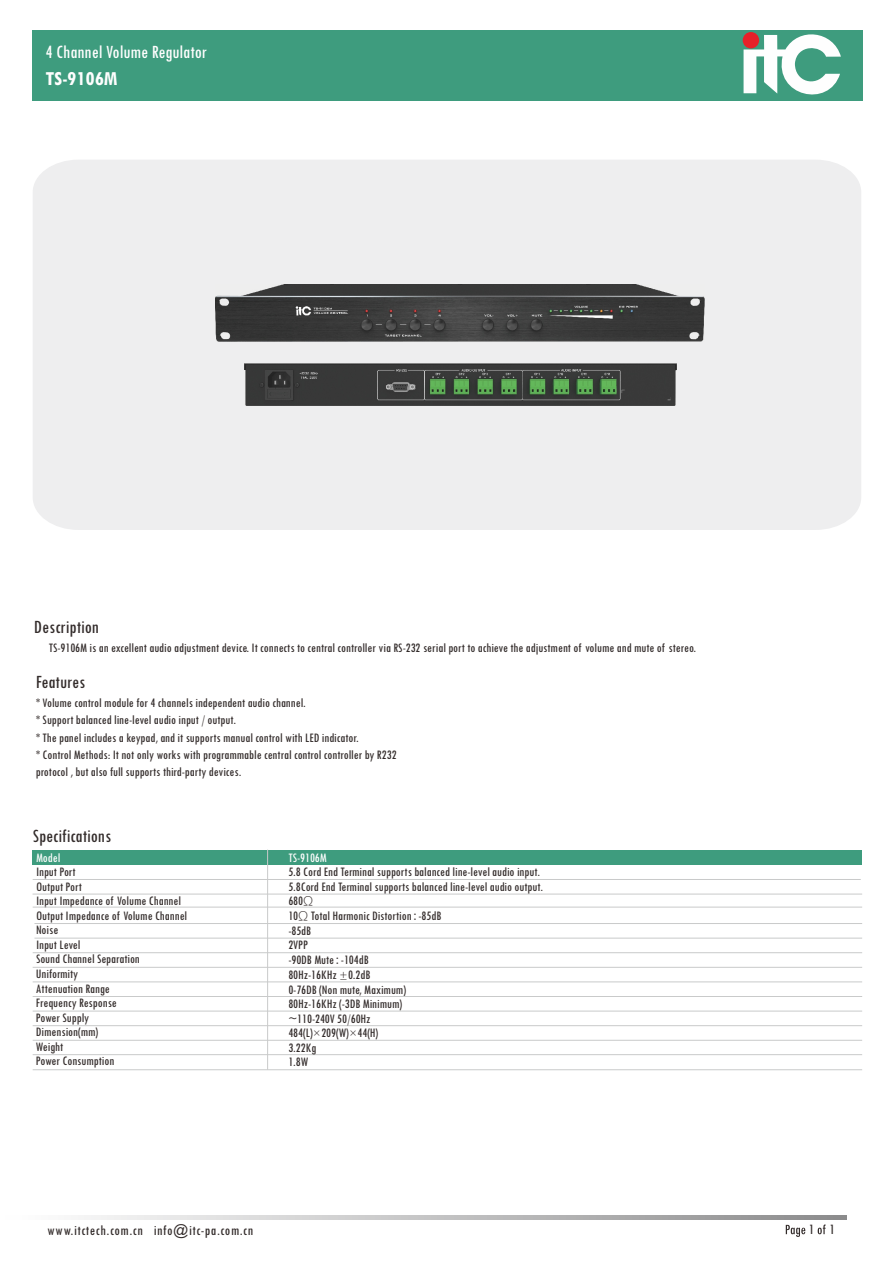
<style>
.page{position:relative;width:893px;height:1263px;background:#fff}
.page>*{position:absolute;margin:0;border:0;box-sizing:border-box;transform-origin:0 0}
.t1{font:700 condensed 21px "Tw Cen";color:#fefefe}
.t2{font:500 condensed 19.5px "Tw Cen";color:#332c2b}
.t3{font:500 condensed 19.5px "Tw Cen";color:#fefefe}
.t4{font:500 condensed 15px "Tw Cen";letter-spacing:.035em;color:#332c2b}
.t5{font:500 condensed 13.5px/14.5px "Tw Cen";color:#332c2b}
.t6{font:500 condensed 13.5px "Tw Cen";color:#fefefe}
.s1{font-family:"Deng Xian";font-weight:300;font-stretch:normal}
.s2{font-family:"Sim Sun";font-weight:400;font-stretch:normal}
</style>
<div class="page">
<div style="left:33px;top:30px;width:830px;height:71px;background:#3e9c7e"></div>
<svg style="left:743px;top:32px;width:98px;height:63px"></svg>
<svg style="left:786px;top:1225px;width:19px;height:12px"></svg>
<svg style="left:818px;top:1224px;width:8px;height:10px"></svg>
<svg style="left:84px;top:1216px;width:762px;height:3px;background:#bfbfc0"></svg>
<div style="left:33px;top:160px;width:828px;height:370px;background:#eeeeef"></div>
<hr style="left:33px;top:879px;width:828px;height:1px;background:#c9caca">
<hr style="left:33px;top:894px;width:829px;height:1px;background:#c9caca">
<hr style="left:34px;top:923px;width:828px;height:1px;background:#c9caca">
<hr style="left:34px;top:938px;width:828px;height:1px;background:#c9caca">
<hr style="left:33px;top:967px;width:829px;height:1px;background:#c9caca">
<hr style="left:33px;top:981px;width:829px;height:1px;background:#c9caca">
<hr style="left:33px;top:1011px;width:829px;height:1px;background:#c9caca">
<hr style="left:33px;top:1025px;width:829px;height:1px;background:#c9caca">
<hr style="left:33px;top:1040px;width:829px;height:1px;background:#c9caca">
<hr style="left:33px;top:952px;width:829px;height:1px;background:#c9caca">
<hr style="left:33px;top:1054px;width:829px;height:1px;background:#c9caca">
<div style="left:33px;top:850px;width:829px;height:14px;background:#3e9c7e"></div>
<hr style="left:267px;top:850px;width:1px;height:220px;background:#c9caca">
<hr style="left:33px;top:907px;width:829px;height:1px;background:#c9caca">
<hr style="left:33px;top:996px;width:829px;height:1px;background:#c9caca">
<hr style="left:33px;top:1069px;width:829px;height:1px;background:#c9caca">
<img style="left:244px;top:363px;width:432px;height:42px">
<img style="left:216px;top:284px;width:489px;height:57px">
<h2 class="t3" style="left:46px;top:46px;width:163px">4 Channel Volume Regulator</h2>
<h1 class="t1" style="left:46px;top:71px;width:74px">TS-9106M</h1>
<h2 class="t2" style="left:34px;top:620px;width:67px">Description</h2>
<p class="t5" style="left:49px;top:641px;width:649px">TS-9106M is an excellent audio adjustment device. It connects to central controller via RS-232 serial port to achieve the adjustment of volume and mute of stereo.</p>
<h2 class="t2" style="left:36px;top:675px;width:51px">Features</h2>
<p class="t5" style="left:36px;top:695px;width:362px;line-height:17.2px">* Volume control module for 4 channels independent audio channel.<br>* Support balanced line-level audio input / output.<br>* The panel includes a keypad, and it supports manual control with LED indicator.<br>* Control Methods: It not only works with programmable central control controller by R232 protocol , but also full supports third-party devices.</p>
<h2 class="t2" style="left:33px;top:829px;width:80px">Specifications</h2>
<p class="t6" style="left:36px;top:853px;width:26px">Model</p>
<p class="t5" style="left:36px;top:866px;width:153px">Input Port<br>Output Port<br>Input Impedance of Volume Channel<br>Output Impedance of Volume Channel<br>Noise<br>Input Level<br>Sound Channel Separation<br>Uniformity<br>Attenuation Range<br>Frequency Response<br>Power Supply<br>Dimension(mm)<br>Weight<br>Power Consumption</p>
<p class="t6" style="left:288px;top:853px;width:40px">TS-9106M</p>
<p class="t5" style="left:288px;top:865px;width:256px">5.8 Cord End Terminal supports balanced line-level audio input.<br>5.8Cord End Terminal supports balanced line-level audio output.<br>680<span class="s1">Ω<br></span>10<span class="s1">Ω</span> Total Harmonic Distortion<span class="s2">:</span>-85dB<br>-85dB<br>2VPP<br>-90DB Mute<span class="s2">:</span>-104dB<br>80Hz-16KHz <span class="s1">±</span>0.2dB<br>0-76DB (Non mute, Maximum)<br>80Hz-16KHz (-3DB Minimum)<br>~110-240V 50/60Hz<br>484(L)<span class="s1">×</span>209(W)<span class="s1">×</span>44(H)<br>3.22Kg<br>1.8W</p>
<p class="t4" style="left:47px;top:1225px;width:208px">www.itctech.com.cn info@itc-pa.com.cn</p>
<p class="t4" style="left:809px;top:1224px;width:28px">1 1</p>
</div>
